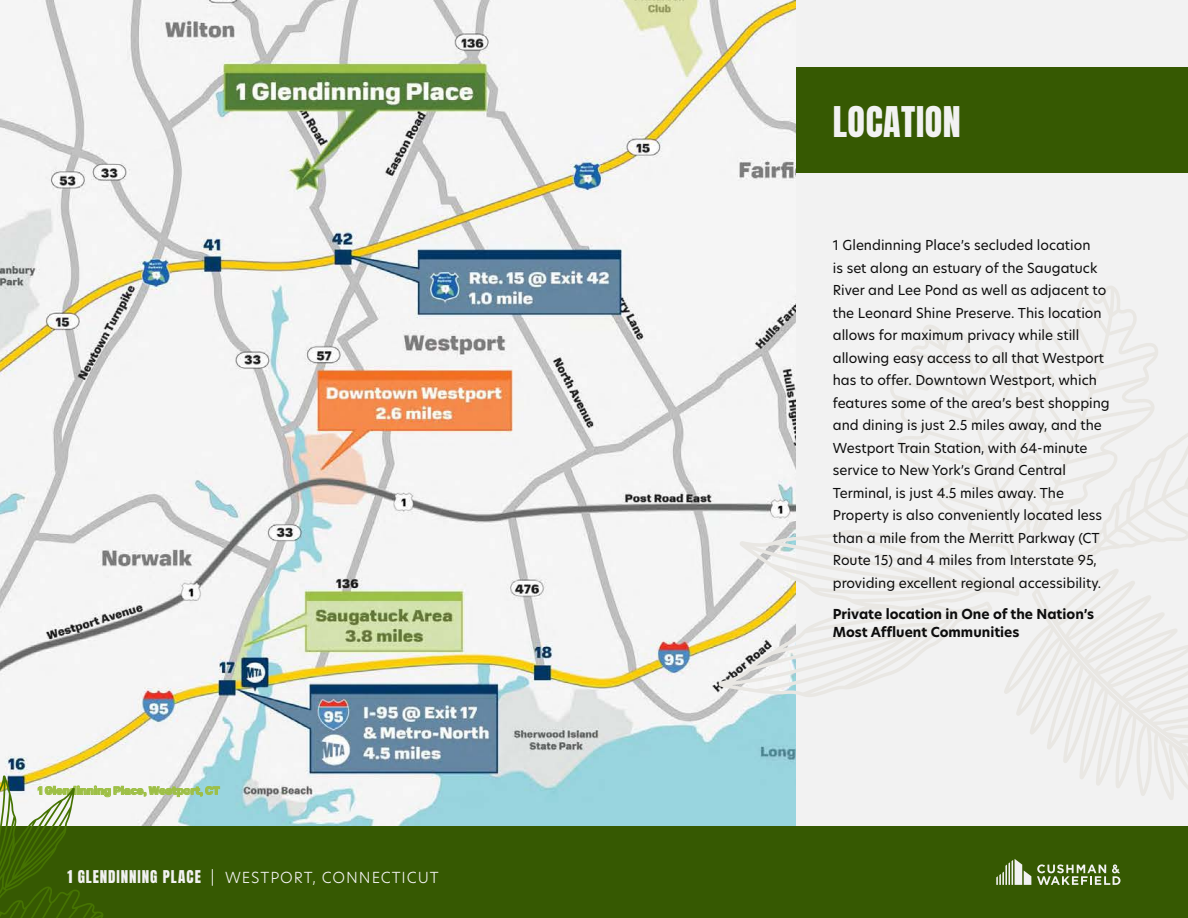
<style>
.page{position:relative;width:1188px;height:918px;background:#fff}
.page>*{position:absolute;margin:0;border:0;box-sizing:border-box;transform-origin:0 0}
.t1{font:36px "Anton";letter-spacing:.015em;color:#f2f2f2}
.t2{font:300 15px "New Hero";letter-spacing:.06em;color:#f2f2f2}
.t3{font:13.5px/22.5px "New Hero";color:#0d0d0d}
.t4{font:700 13.5px/18px "New Hero";color:#0d0d0d}
.t5{font:900 11.1px "Normalidad Compact";letter-spacing:-.005em;color:#9dbf45}
.t6{font:900 10.95px "Normalidad Compact";color:#9dbf45}
.s1{font-size:11.1px}
.s2{font-size:10.95px}
.s3{font-family:"Anton";font-weight:400}
</style>
<div class="page">
<img style="left:0;top:0;width:797px;height:826px">
<img style="left:739px;top:782px;width:58px;height:24px">
<img style="left:103px;top:782px;width:245px;height:24px">
<div style="left:797px;top:0;width:391px;height:826px;background:#f2f2f2"></div>
<svg style="left:718px;top:528px;width:286px;height:170px"></svg>
<svg style="left:889px;top:286px;width:269px;height:283px"></svg>
<svg style="left:1004px;top:407px;width:184px;height:393px"></svg>
<div style="left:797px;top:68px;width:391px;height:105px;background:#365902"></div>
<div style="left:0;top:826px;width:1188px;height:92px;background:#365902"></div>
<svg style="left:996px;top:859px;width:35px;height:26px"></svg>
<svg style="left:1037px;top:864px;width:83px;height:21px"></svg>
<svg style="left:0;top:775px;width:103px;height:143px"></svg>
<p class="t6" style="left:36px;top:781px;width:185px">1 <span class="s1">1</span> Glendinning Place, Westport <span class="s1">, CT</span></p>
<p class="t5" style="left:45px;top:782px;width:175px">Glendinning Place, Westport<span class="s2">, CT</span></p>
<p class="t2" style="left:68px;top:867px;width:373px"><span class="s3">1 GLENDINNING PLACE</span> | WESTPORT, CONNECTICUT</p>
<p class="t1" style="left:833px;top:104px;width:129px">LOCATION</p>
<p class="t3" style="left:833px;top:234px;width:279px">1 Glendinning Place’s secluded location<br>is set along an estuary of the Saugatuck River and Lee Pond as well as adjacent to the Leonard Shine Preserve. This location allows for maximum privacy while still allowing easy access to all that Westport has to offer. Downtown Westport, which features some of the area’s best shopping and dining is just 2.5 miles away, and the Westport Train Station, with 64-minute service to New York’s Grand Central Terminal, is just 4.5 miles away. The Property is also conveniently located less than a mile from the Merritt Parkway (CT Route 15) and 4 miles from Interstate 95, providing excellent regional accessibility.</p>
<p class="t4" style="left:833px;top:605px;width:263px">Private location in One of the Nation’s<br>Most Affluent Communities</p>
</div>
